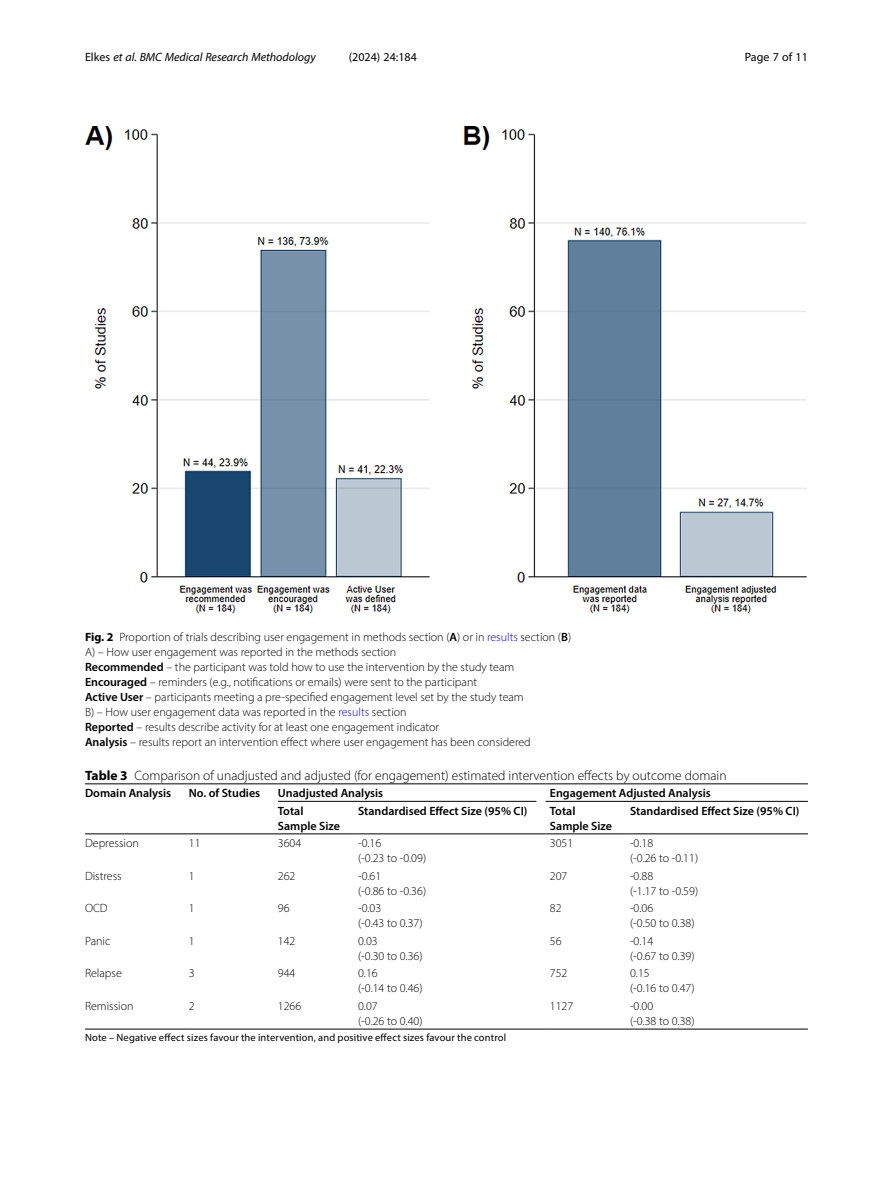
<style>
.page{position:relative;width:893px;height:1191px;background:#fff}
.page>*{position:absolute;margin:0;border:0;box-sizing:border-box;transform-origin:0 0}
.Table_Caption{font:300 13.5px "Myriad Pro";color:#000}
.Figure_Caption{font:300 12px "Myriad Pro";color:#000}
.Table_Body{font:300 12px "Myriad Pro";color:#000}
.Table_Head{font:600 12px "Myriad Pro";color:#000}
.t1{font:italic 12px "Myriad Pro";color:#000}
.t2{font:12px "Myriad Pro";color:#000}
.Table_Head_Bridge_Ru{font:600 12px "Myriad Pro";color:#000}
.Table_Footnote{font:10.5px "Myriad Pro";letter-spacing:.01em;color:#000}
.s1{font-style:normal}
.s2{font-weight:700}
.s3{font-weight:600}
.s4{color:#00f}
</style>
<div class="page">
<hr style="left:85px;top:833px;width:104px;height:1px;background:#000">
<hr style="left:189px;top:833px;width:89px;height:1px;background:#000">
<hr style="left:189px;top:783px;width:89px;height:1px;background:#000">
<hr style="left:278px;top:833px;width:80px;height:1px;background:#000">
<hr style="left:358px;top:833px;width:187px;height:1px;background:#000">
<hr style="left:550px;top:833px;width:80px;height:1px;background:#000">
<hr style="left:630px;top:833px;width:178px;height:1px;background:#000">
<hr style="left:189px;top:1028px;width:89px;height:1px;background:#000">
<hr style="left:278px;top:1028px;width:80px;height:1px;background:#000">
<hr style="left:358px;top:1028px;width:187px;height:1px;background:#000">
<hr style="left:550px;top:1028px;width:80px;height:1px;background:#000">
<hr style="left:630px;top:1028px;width:178px;height:1px;background:#000">
<hr style="left:85px;top:1028px;width:104px;height:1px;background:#000">
<hr style="left:85px;top:783px;width:104px;height:1px;background:#000">
<hr style="left:550px;top:783px;width:80px;height:1px;background:#000">
<hr style="left:630px;top:783px;width:178px;height:1px;background:#000">
<hr style="left:550px;top:801px;width:80px;height:1px;background:#000">
<hr style="left:630px;top:801px;width:178px;height:1px;background:#000">
<hr style="left:278px;top:783px;width:80px;height:1px;background:#000">
<hr style="left:358px;top:783px;width:187px;height:1px;background:#000">
<hr style="left:278px;top:801px;width:258px;height:1px;background:#000">
<img style="left:85px;top:126px;width:722px;height:487px">
<p class="t1" style="left:85px;top:50px;width:232px"><span class="s1">Elkes</span> et al. BMC Medical Research Methodology</p>
<p class="t2" style="left:349px;top:50px;width:70px">(2024) 24:184</p>
<p class="t2" style="left:745px;top:50px;width:65px">Page 7 of 11</p>
<p class="Figure_Caption" style="left:85px;top:629px;width:488px"><span class="s2">Fig. 2</span> Proportion of trials describing user engagement in methods section (<span class="s3">A</span>) or in <span class="s4">results</span> section (<span class="s3">B</span>)</p>
<p class="Figure_Caption" style="left:85px;top:644px;width:313px">A) – How user engagement was reported in the methods section</p>
<p class="Figure_Caption" style="left:85px;top:659px;width:431px"><span class="s3">Recommended</span> – the participant was told how to use the intervention by the study team</p>
<p class="Figure_Caption" style="left:85px;top:674px;width:394px"><span class="s3">Encouraged</span> – reminders (e.g., notifications or emails) were sent to the participant</p>
<p class="Figure_Caption" style="left:85px;top:689px;width:440px"><span class="s3">Active User</span> – participants meeting a pre-specified engagement level set by the study team</p>
<p class="Figure_Caption" style="left:85px;top:704px;width:323px">B) – How user engagement data was reported in the <span class="s4">results</span> section</p>
<p class="Figure_Caption" style="left:85px;top:719px;width:356px"><span class="s3">Reported</span> – results describe activity for at least one engagement indicator</p>
<p class="Figure_Caption" style="left:85px;top:734px;width:447px"><span class="s3">Analysis</span> – results report an intervention effect where user engagement has been considered</p>
<p class="Table_Caption" style="left:85px;top:767px;width:643px"><span class="s2">Table 3</span> Comparison of unadjusted and adjusted (for engagement) estimated intervention effects by outcome domain</p>
<p class="Table_Head" style="left:85px;top:785px;width:88px">Domain Analysis</p>
<p class="Table_Head" style="left:189px;top:785px;width:73px">No. of Studies</p>
<p class="Table_Head_Bridge_Ru" style="left:278px;top:785px;width:107px">Unadjusted Analysis</p>
<p class="Table_Head" style="left:550px;top:785px;width:162px">Engagement Adjusted Analysis</p>
<p class="Table_Head" style="left:278px;top:803px;width:27px">Total</p>
<p class="Table_Head" style="left:278px;top:818px;width:64px">Sample Size</p>
<p class="Table_Head" style="left:358px;top:803px;width:171px">Standardised Effect Size (95% CI)</p>
<p class="Table_Head" style="left:550px;top:803px;width:27px">Total</p>
<p class="Table_Head" style="left:550px;top:818px;width:64px">Sample Size</p>
<p class="Table_Head" style="left:630px;top:803px;width:171px">Standardised Effect Size (95% CI)</p>
<p class="Table_Body" style="left:85px;top:836px;width:55px">Depression</p>
<p class="Table_Body" style="left:189px;top:836px;width:13px">11</p>
<p class="Table_Body" style="left:278px;top:836px;width:25px">3604</p>
<p class="Table_Body" style="left:358px;top:836px;width:25px">-0.16</p>
<p class="Table_Body" style="left:358px;top:851px;width:70px">(-0.23 to -0.09)</p>
<p class="Table_Body" style="left:550px;top:836px;width:25px">3051</p>
<p class="Table_Body" style="left:630px;top:836px;width:25px">-0.18</p>
<p class="Table_Body" style="left:630px;top:851px;width:70px">(-0.26 to -0.11)</p>
<p class="Table_Body" style="left:85px;top:868px;width:38px">Distress</p>
<p class="Table_Body" style="left:189px;top:868px;width:7px">1</p>
<p class="Table_Body" style="left:278px;top:868px;width:19px">262</p>
<p class="Table_Body" style="left:358px;top:868px;width:25px">-0.61</p>
<p class="Table_Body" style="left:358px;top:883px;width:70px">(-0.86 to -0.36)</p>
<p class="Table_Body" style="left:550px;top:868px;width:19px">207</p>
<p class="Table_Body" style="left:630px;top:868px;width:25px">-0.88</p>
<p class="Table_Body" style="left:630px;top:883px;width:70px">(-1.17 to -0.59)</p>
<p class="Table_Body" style="left:85px;top:901px;width:24px">OCD</p>
<p class="Table_Body" style="left:189px;top:901px;width:7px">1</p>
<p class="Table_Body" style="left:278px;top:901px;width:13px">96</p>
<p class="Table_Body" style="left:358px;top:901px;width:25px">-0.03</p>
<p class="Table_Body" style="left:358px;top:916px;width:66px">(-0.43 to 0.37)</p>
<p class="Table_Body" style="left:550px;top:901px;width:13px">82</p>
<p class="Table_Body" style="left:630px;top:901px;width:25px">-0.06</p>
<p class="Table_Body" style="left:630px;top:916px;width:66px">(-0.50 to 0.38)</p>
<p class="Table_Body" style="left:85px;top:933px;width:27px">Panic</p>
<p class="Table_Body" style="left:189px;top:933px;width:7px">1</p>
<p class="Table_Body" style="left:278px;top:933px;width:19px">142</p>
<p class="Table_Body" style="left:358px;top:933px;width:21px">0.03</p>
<p class="Table_Body" style="left:358px;top:948px;width:66px">(-0.30 to 0.36)</p>
<p class="Table_Body" style="left:550px;top:933px;width:13px">56</p>
<p class="Table_Body" style="left:630px;top:933px;width:25px">-0.14</p>
<p class="Table_Body" style="left:630px;top:948px;width:66px">(-0.67 to 0.39)</p>
<p class="Table_Body" style="left:85px;top:966px;width:38px">Relapse</p>
<p class="Table_Body" style="left:189px;top:966px;width:7px">3</p>
<p class="Table_Body" style="left:278px;top:966px;width:19px">944</p>
<p class="Table_Body" style="left:358px;top:966px;width:21px">0.16</p>
<p class="Table_Body" style="left:358px;top:981px;width:66px">(-0.14 to 0.46)</p>
<p class="Table_Body" style="left:550px;top:966px;width:19px">752</p>
<p class="Table_Body" style="left:630px;top:966px;width:21px">0.15</p>
<p class="Table_Body" style="left:630px;top:981px;width:66px">(-0.16 to 0.47)</p>
<p class="Table_Body" style="left:85px;top:998px;width:50px">Remission</p>
<p class="Table_Body" style="left:189px;top:998px;width:7px">2</p>
<p class="Table_Body" style="left:278px;top:998px;width:25px">1266</p>
<p class="Table_Body" style="left:358px;top:998px;width:21px">0.07</p>
<p class="Table_Body" style="left:358px;top:1013px;width:66px">(-0.26 to 0.40)</p>
<p class="Table_Body" style="left:550px;top:998px;width:25px">1127</p>
<p class="Table_Body" style="left:630px;top:998px;width:25px">-0.00</p>
<p class="Table_Body" style="left:630px;top:1013px;width:66px">(-0.38 to 0.38)</p>
<p class="Table_Footnote" style="left:85px;top:1031px;width:423px">Note – Negative effect sizes favour the intervention, and positive effect sizes favour the control</p>
</div>
